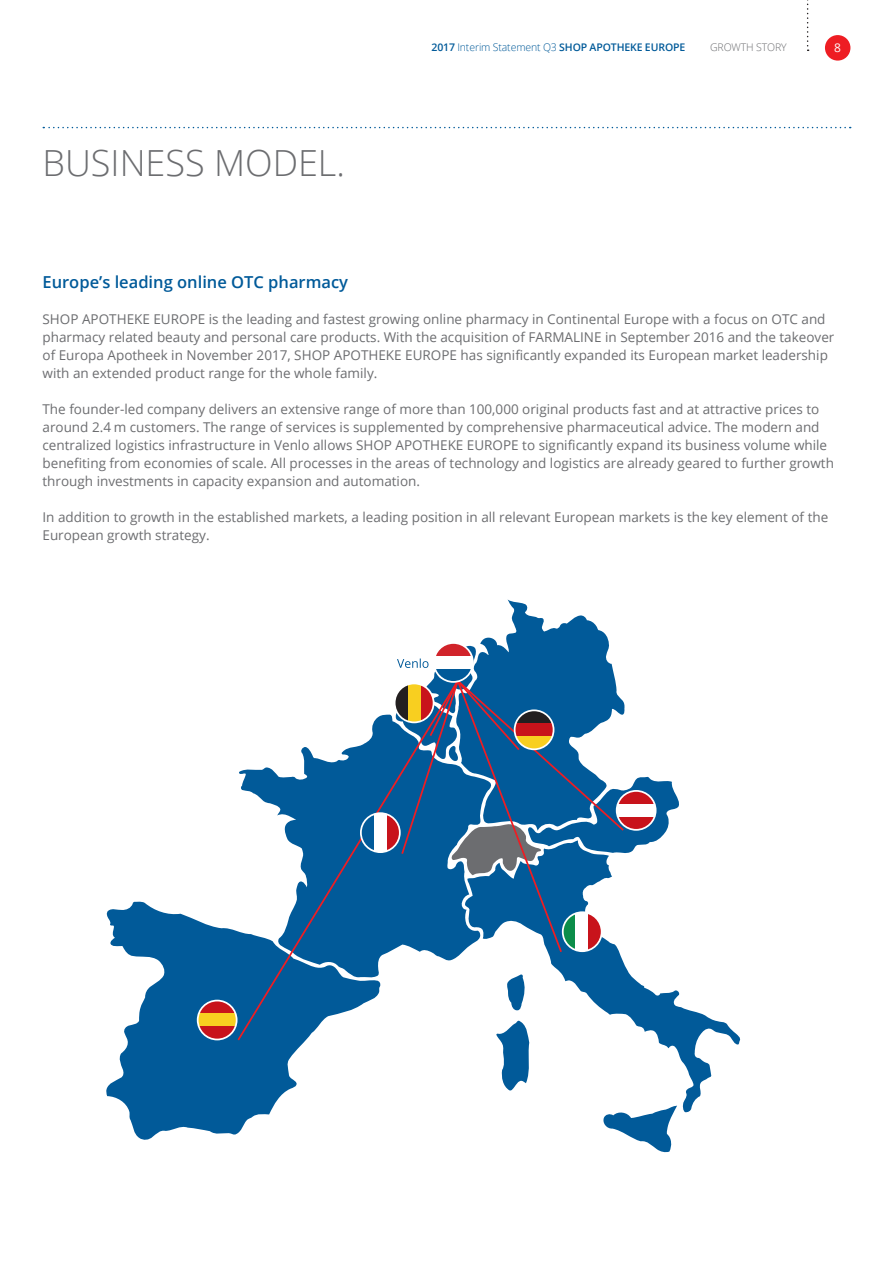
<style>
.page{position:relative;width:893px;height:1263px;background:#fff}
.page>*{position:absolute;margin:0;border:0;box-sizing:border-box;transform-origin:0 0}
.t1{font:300 36px "Open Sans";color:#6c6d70}
.t2{font:600 16.5px "Open Sans";color:#015a99}
.t3{font:13.5px/18px "Open Sans";color:#6c6d70}
.t4{font:12px "Open Sans";color:#fff}
.t5{font:600 10.5px "Open Sans";letter-spacing:-.01em;color:#015a99}
.t6{font:300 10.5px "Open Sans";letter-spacing:-.01em;color:#6c6d70}
.s1{font-weight:300}
</style>
<div class="page">
<svg style="left:807px;top:0;width:2px;height:51px"></svg>
<div style="left:825px;top:35px;width:25px;height:26px;background:#ee1d23;border-radius:50%"></div>
<svg style="left:43px;top:127px;width:808px;height:1px"></svg>
<svg style="left:106px;top:901px;width:198px;height:239px;fill:#015a99"></svg>
<svg style="left:515px;top:954px;width:225px;height:159px"></svg>
<svg style="left:496px;top:1020px;width:35px;height:71px"></svg>
<svg style="left:602px;top:1105px;width:75px;height:47px"></svg>
<svg style="left:507px;top:974px;width:19px;height:36px"></svg>
<svg style="left:198px;top:1000px;width:38px;height:13px"></svg>
<div style="left:198px;top:1013px;width:39px;height:14px;background:#f8cf20"></div>
<svg style="left:198px;top:1027px;width:38px;height:12px"></svg>
<div style="left:197px;top:1000px;width:40px;height:40px;border:2px solid #fff;border-radius:50%"></div>
<svg style="left:236px;top:714px;width:225px;height:328px"></svg>
<svg style="left:361px;top:813px;width:13px;height:39px"></svg>
<div style="left:374px;top:813px;width:13px;height:39px;background:#fff"></div>
<svg style="left:387px;top:813px;width:8px;height:39px"></svg>
<div style="left:360px;top:812px;width:41px;height:41px;border:2px solid #fff;border-radius:50%"></div>
<svg style="left:395px;top:599px;width:284px;height:355px"></svg>
<svg style="left:434px;top:643px;width:39px;height:13px"></svg>
<div style="left:434px;top:656px;width:39px;height:13px;background:#fff"></div>
<svg style="left:434px;top:669px;width:39px;height:13px"></svg>
<div style="left:433px;top:642px;width:41px;height:41px;border:2px solid #fff;border-radius:50%"></div>
<h1 class="t1" style="left:43px;top:139px;width:304px">BUSINESS MODEL.</h1>
<p class="t5" style="left:431px;top:40px;width:255px">2017 <span class="s1">Interim Statement Q3</span> SHOP APOTHEKE EUROPE</p>
<p class="t6" style="left:710px;top:40px;width:78px">GROWTH STORY</p>
<p class="t4" style="left:834px;top:39px;width:8px">8</p>
<p class="t2" style="left:43px;top:271px;width:307px">Europe’s leading online OTC pharmacy</p>
<p class="t3" style="left:43px;top:310px;width:793px">SHOP APOTHEKE EUROPE is the leading and fastest growing online pharmacy in Continental Europe with a focus on OTC and pharmacy related beauty and personal care products. With the acquisition of FARMALINE in September 2016 and the takeover of Europa Apotheek in November 2017, SHOP APOTHEKE EUROPE has significantly expanded its European market leadership with an extended product range for the whole family.</p>
<p class="t3" style="left:43px;top:400px;width:793px">The founder-led company delivers an extensive range of more than 100,000 original products fast and at attractive prices to around 2.4 m customers. The range of services is supplemented by comprehensive pharmaceutical advice. The modern and centralized logistics infrastructure in Venlo allows SHOP APOTHEKE EUROPE to significantly expand its business volume while benefiting from economies of scale. All processes in the areas of technology and logistics are already geared to further growth through investments in capacity expansion and automation.</p>
<p class="t3" style="left:43px;top:508px;width:787px">In addition to growth in the established markets, a leading position in all relevant European markets is the key element of the<br>European growth strategy.</p>
</div>
